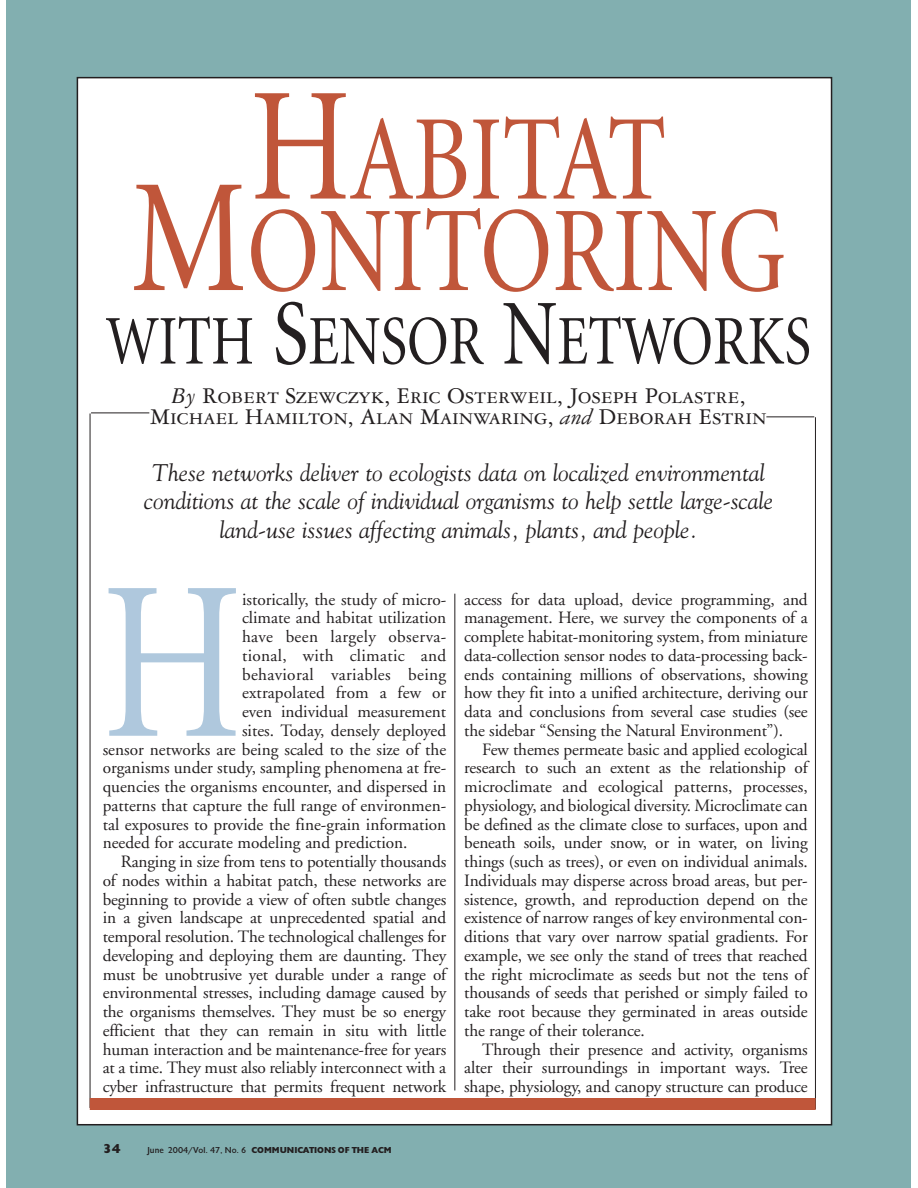
<style>
.page{position:relative;width:918px;height:1188px;background:#fff}
.page>*{position:absolute;margin:0;border:0;box-sizing:border-box;transform-origin:0 0}
.t1{font:227.1px "Minion";color:#afc8dd;scale:.8 1}
.t2{font:121.5px/91.5px "Minion";color:#c0563a;text-align:center;scale:.8 1}
.t3{font:69.75px "Minion";color:#231f20;scale:.8 1}
.t4{font:italic 24px/28.5px "Goudy";color:#231f20;text-align:center}
.t5{font:24px/21px "Garamond Three SC";color:#231f20;text-align:center}
.t6{font:17.25px/18.8px "Adobe Garamond";letter-spacing:-.01em;color:#231f20;text-align:justify}
.t7{font:17.25px "Adobe Garamond";letter-spacing:.02em;color:#231f20}
.t8{font:900 13.5px "Gill";color:#231f20}
.t9{font:900 9px "Gill";color:#231f20}
.s1{font-size:162px}
.s2{font-size:93px}
.s3{font-family:"Garamond Three Italic Os F"}
.s4{font-weight:400}
</style>
<div class="page">
<div style="left:6px;top:0;width:904px;height:1188px;background:#82afb0"></div>
<div style="left:77px;top:78px;width:755px;height:1047px;background:#fff"></div>
<hr style="left:766px;top:417px;width:48px;height:1px;background:#231f20">
<hr style="left:91px;top:413px;width:58px;height:1px;background:#231f20">
<hr style="left:815px;top:417px;width:1px;height:692px;background:#231f20">
<hr style="left:455px;top:594px;width:1px;height:497px;background:#231f20">
<hr style="left:90px;top:413px;width:1px;height:695px;background:#231f20">
<div style="left:90px;top:1098px;width:726px;height:12px;background:#c0563a"></div>
<h2 class="t2" style="left:131px;top:124px;width:820px"><span class="s1">H</span>ABITAT<br><span class="s1">M</span>ONITORING</h2>
<h3 class="t3" style="left:106px;top:314px;width:883px">WITH <span class="s2">S</span>ENSOR <span class="s2">N</span>ETWORKS</h3>
<h3 class="t5" style="left:150px;top:387px;width:618px"><span class="s3">By</span> Robert Szewczyk, Eric Osterweil, Joseph Polastre,<br>Michael Hamilton, Alan Mainwaring, <span class="s3">and</span> Deborah Estrin</h3>
<h3 class="t4" style="left:144px;top:460px;width:631px">These networks deliver to ecologists data on localized environmental conditions at the scale of individual organisms to help settle large-scale land-use issues affecting animals, plants, and people.</h3>
<h1 class="t1" style="left:103px;top:575px;width:176px">H</h1>
<p class="t6" style="left:242px;top:591px;width:206px">istorically, the study of micro-</p>
<p class="t6" style="left:242px;top:610px;width:206px">climate and habitat utilization</p>
<p class="t7" style="left:242px;top:630px;width:206px">have been largely observa-</p>
<p class="t7" style="left:242px;top:648px;width:206px">tional, with climatic and</p>
<p class="t7" style="left:242px;top:667px;width:206px">behavioral variables being</p>
<p class="t6" style="left:242px;top:685px;width:206px">extrapolated from a few or</p>
<p class="t6" style="left:242px;top:704px;width:206px">even individual measurement</p>
<p class="t6" style="left:242px;top:722px;width:206px">sites. Today, densely deployed</p>
<p class="t6" style="left:103px;top:741px;width:345px">sensor networks are being scaled to the size of the</p>
<p class="t6" style="left:103px;top:760px;width:345px">organisms under study, sampling phenomena at fre-</p>
<p class="t6" style="left:103px;top:779px;width:345px">quencies the organisms encounter, and dispersed in</p>
<p class="t6" style="left:103px;top:798px;width:345px">patterns that capture the full range of environmen-</p>
<p class="t6" style="left:103px;top:816px;width:345px">tal exposures to provide the fine-grain information</p>
<p class="t6" style="left:103px;top:835px;width:306px">needed for accurate modeling and prediction.</p>
<p class="t6" style="left:121px;top:854px;width:327px">Ranging in size from tens to potentially thousands</p>
<p class="t6" style="left:103px;top:873px;width:345px">of nodes within a habitat patch, these networks are</p>
<p class="t6" style="left:103px;top:891px;width:345px">beginning to provide a view of often subtle changes</p>
<p class="t6" style="left:103px;top:910px;width:345px">in a given landscape at unprecedented spatial and</p>
<p class="t6" style="left:103px;top:929px;width:345px">temporal resolution. The technological challenges for</p>
<p class="t6" style="left:103px;top:948px;width:345px">developing and deploying them are daunting. They</p>
<p class="t6" style="left:103px;top:966px;width:345px">must be unobtrusive yet durable under a range of</p>
<p class="t6" style="left:103px;top:985px;width:345px">environmental stresses, including damage caused by</p>
<p class="t6" style="left:103px;top:1004px;width:345px">the organisms themselves. They must be so energy</p>
<p class="t6" style="left:103px;top:1023px;width:345px">efficient that they can remain in situ with little</p>
<p class="t6" style="left:103px;top:1041px;width:345px">human interaction and be maintenance-free for years</p>
<p class="t6" style="left:103px;top:1060px;width:345px">at a time. They must also reliably interconnect with a</p>
<p class="t6" style="left:103px;top:1079px;width:345px">cyber infrastructure that permits frequent network</p>
<p class="t6" style="left:464px;top:591px;width:345px">access for data upload, device programming, and management. Here, we survey the components of a complete habitat-monitoring system, from miniature data-collection sensor nodes to data-processing back&shy;ends containing millions of observations, showing how they fit into a unified architecture, deriving our data and conclusions from several case studies (see the sidebar “Sensing the Natural Environment”).</p>
<p class="t6" style="left:464px;top:741px;width:345px;text-indent:18px">Few themes permeate basic and applied ecological research to such an extent as the relationship of microclimate and ecological patterns, processes, physiology, and biological diversity. Microclimate can be defined as the climate close to surfaces, upon and beneath soils, under snow, or in water, on living things (such as trees), or even on individual animals.<br>Individuals may disperse across broad areas, but per&shy;sistence, growth, and reproduction depend on the existence of narrow ranges of key environmental con&shy;ditions that vary over narrow spatial gradients. For example, we see only the stand of trees that reached the right microclimate as seeds but not the tens of thousands of seeds that perished or simply failed to take root because they germinated in areas outside the range of their tolerance.</p>
<p class="t6" style="left:464px;top:1041px;width:345px;text-indent:18px">Through their presence and activity, organisms alter their surroundings in important ways. Tree shape, physiology, and canopy structure can produce</p>
<p class="t8" style="left:103px;top:1144px;width:19px">34</p>
<p class="t9" style="left:147px;top:1147px;width:246px"><span class="s4">June 2004/Vol. 47, No. 6</span> COMMUNICATIONS OF THE ACM</p>
</div>
